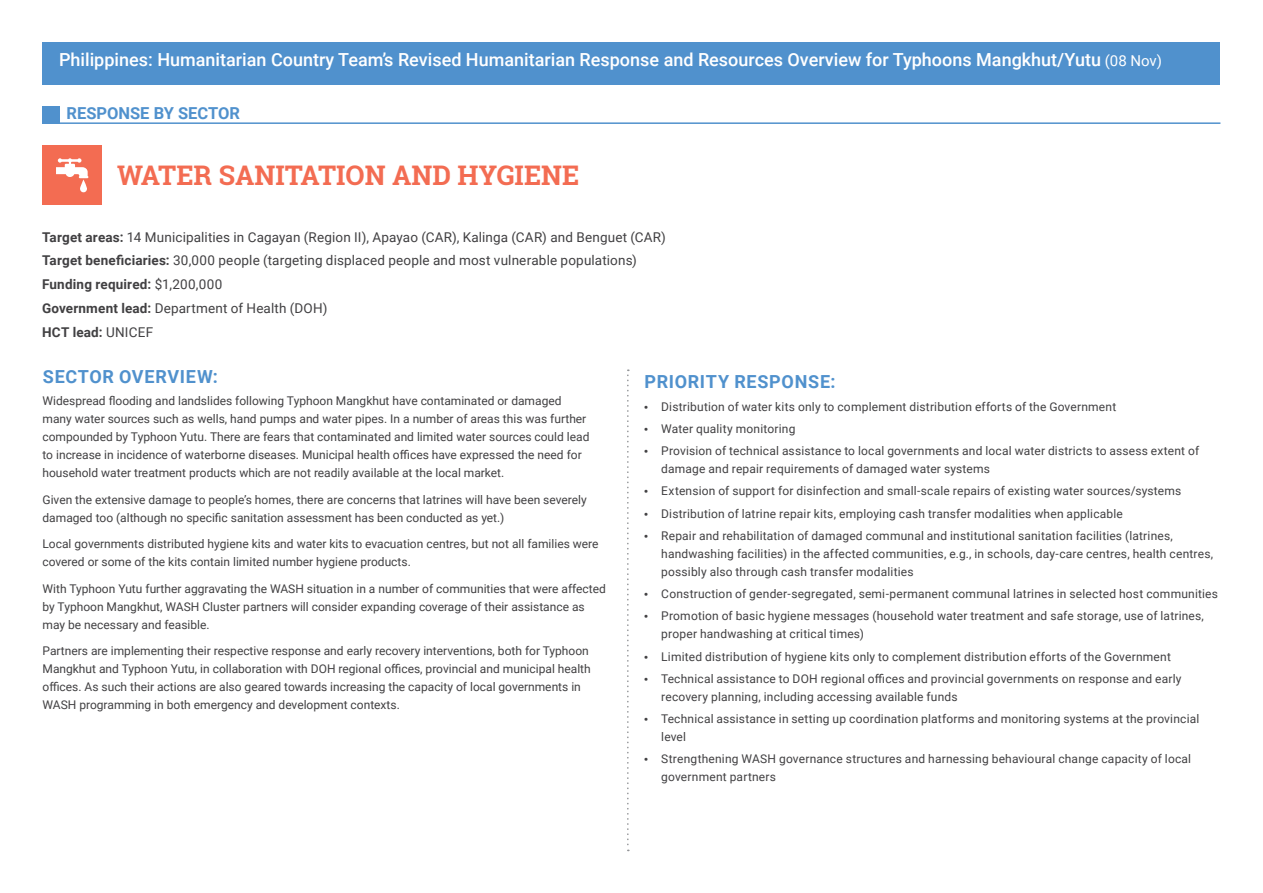
<style>
.page{position:relative;width:1263px;height:893px;background:#fff}
.page>*{position:absolute;margin:0;border:0;box-sizing:border-box;transform-origin:0 0}
.t1{font:700 27px "Roboto Slab";color:#f36c52}
.t2{font:500 18px "Roboto";color:#fff}
.t3{font:700 18px "Roboto";letter-spacing:.04em;color:#5091cd}
.t4{font:700 16.5px "Roboto";color:#5091cd}
.t5{font:13.5px/23.7px "Roboto";letter-spacing:.01em;color:#414042}
.t6{font:12px/18px "Roboto";color:#414042}
.s1{font-weight:400;font-size:15px}
.s2{font-weight:700}
.s3{font-family:"Myriad Pro";font-size:14.25px}
</style>
<div class="page">
<div style="left:43px;top:43px;width:1177px;height:42px;background:#5091cd"></div>
<div style="left:43px;top:145px;width:59px;height:59px;background:#f36c52"></div>
<svg style="left:56px;top:158px;width:32px;height:35px"></svg>
<hr style="left:43px;top:122px;width:1177px;height:2px;background:#5091cd">
<div style="left:43px;top:107px;width:17px;height:17px;background:#5091cd"></div>
<svg style="left:627px;top:369px;width:2px;height:482px"></svg>
<h2 class="t2" style="left:59px;top:47px;width:1104px">Philippines: Humanitarian Country Team’s Revised Humanitarian Response and Resources Overview for Typhoons Mangkhut/Yutu <span class="s1">(08 Nov)</span></h2>
<h3 class="t4" style="left:67px;top:102px;width:175px">RESPONSE BY SECTOR</h3>
<h1 class="t1" style="left:117px;top:157px;width:464px">WATER SANITATION AND HYGIENE</h1>
<p class="t5" style="left:42px;top:224px;width:625px"><span class="s2">Target areas:</span> 14 Municipalities in Cagayan (Region II), Apayao (CAR), Kalinga (CAR) and Benguet (CAR)<br><span class="s2">Target beneficiaries:</span> 30,000 people (targeting displaced people and most vulnerable populations)<br><span class="s2">Funding required:</span> $1,200,000<br><span class="s2">Government lead:</span> Department of Health (DOH)<br><span class="s2">HCT lead:</span> UNICEF</p>
<h2 class="t3" style="left:43px;top:364px;width:176px">SECTOR OVERVIEW:</h2>
<p class="t6" style="left:43px;top:391px;width:548px">Widespread flooding and landslides following Typhoon Mangkhut have contaminated or damaged many water sources such as wells, hand pumps and water pipes. In a number of areas this was further compounded by Typhoon Yutu. There are fears that contaminated and limited water sources could lead to increase in incidence of waterborne diseases. Municipal health offices have expressed the need for household water treatment products which are not readily available at the local market.</p>
<p class="t6" style="left:43px;top:490px;width:546px">Given the extensive damage to people’s homes, there are concerns that latrines will have been severely damaged too (although no specific sanitation assessment has been conducted as yet.)</p>
<p class="t6" style="left:43px;top:534px;width:557px">Local governments distributed hygiene kits and water kits to evacuation centres, but not all families were covered or some of the kits contain limited number hygiene products.</p>
<p class="t6" style="left:43px;top:579px;width:565px">With Typhoon Yutu further aggravating the WASH situation in a number of communities that were affected by Typhoon Mangkhut, WASH Cluster partners will consider expanding coverage of their assistance as may be necessary and feasible.</p>
<p class="t6" style="left:43px;top:642px;width:550px">Partners are implementing their respective response and early recovery interventions, both for Typhoon Mangkhut and Typhoon Yutu, in collaboration with DOH regional offices, provincial and municipal health offices. As such their actions are also geared towards increasing the capacity of local governments in WASH programming in both emergency and development contexts.</p>
<h2 class="t3" style="left:644px;top:369px;width:192px">PRIORITY RESPONSE:</h2>
<p class="t6" style="left:644px;top:397px;width:474px"><span class="s3">•</span> Distribution of water kits only to complement distribution efforts of the Government</p>
<p class="t6" style="left:644px;top:419px;width:153px"><span class="s3">•</span> Water quality monitoring</p>
<p class="t6" style="left:661px;top:441px;width:539px;text-indent:-17px"><span class="s3">•</span> Provision of technical assistance to local governments and local water districts to assess extent of damage and repair requirements of damaged water systems</p>
<p class="t6" style="left:644px;top:482px;width:539px"><span class="s3">•</span> Extension of support for disinfection and small-scale repairs of existing water sources/systems</p>
<p class="t6" style="left:644px;top:504px;width:480px"><span class="s3">•</span> Distribution of latrine repair kits, employing cash transfer modalities when applicable</p>
<p class="t6" style="left:661px;top:526px;width:553px;text-indent:-17px"><span class="s3">•</span> Repair and rehabilitation of damaged communal and institutional sanitation facilities (latrines, handwashing facilities) in the affected communities, e.g., in schools, day-care centres, health centres, possibly also through cash transfer modalities</p>
<p class="t6" style="left:644px;top:584px;width:575px"><span class="s3">•</span> Construction of gender-segregated, semi-permanent communal latrines in selected host communities</p>
<p class="t6" style="left:661px;top:607px;width:544px;text-indent:-17px"><span class="s3">•</span> Promotion of basic hygiene messages (household water treatment and safe storage, use of latrines, proper handwashing at critical times)</p>
<p class="t6" style="left:644px;top:647px;width:528px"><span class="s3">•</span> Limited distribution of hygiene kits only to complement distribution efforts of the Government</p>
<p class="t6" style="left:661px;top:669px;width:522px;text-indent:-17px"><span class="s3">•</span> Technical assistance to DOH regional offices and provincial governments on response and early recovery planning, including accessing available funds</p>
<p class="t6" style="left:661px;top:709px;width:539px;text-indent:-17px"><span class="s3">•</span> Technical assistance in setting up coordination platforms and monitoring systems at the provincial level</p>
<p class="t6" style="left:661px;top:750px;width:531px;text-indent:-17px"><span class="s3">•</span> Strengthening WASH governance structures and harnessing behavioural change capacity of local government partners</p>
</div>
